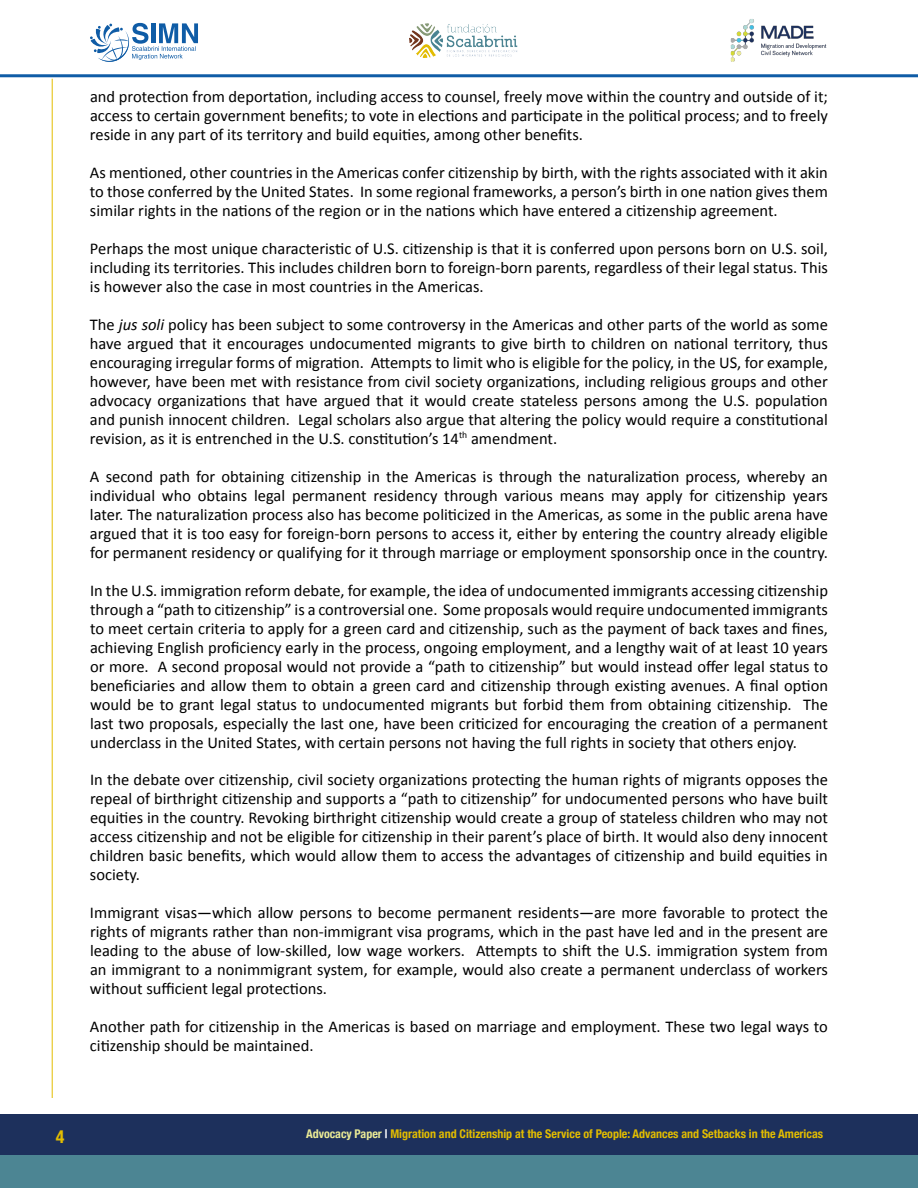
<style>
.page{position:relative;width:918px;height:1188px;background:#fff}
.page>*{position:absolute;margin:0;border:0;box-sizing:border-box;transform-origin:0 0}
.t1{font:700 condensed 18px "Helvetica Neue";color:#e3bd00}
.t2{font:16.5px/18.9px "Calibri";color:#000;text-align:justify}
.t3{font:700 condensed 12px "Helvetica Neue";color:#e3bd00}
.s1{font-style:italic}
.s2{color:#ebeb96}
.s3{color:#fff}
</style>
<div class="page">
<div style="left:0;top:1114px;width:917px;height:42px;background:#1d305c"></div>
<hr style="left:52px;top:79px;width:1px;height:1019px;background:#e3bd00">
<div style="left:0;top:1156px;width:917px;height:32px;background:#4c8593"></div>
<svg style="left:90px;top:23px;width:108px;height:39px"></svg>
<img style="left:730px;top:19px;width:97px;height:43px">
<img style="left:410px;top:23px;width:108px;height:35px">
<hr style="left:0;top:74px;width:918px;height:3px;background:#0f5ca6">
<p class="t2" style="left:90px;top:88px;width:740px">and protection from deportation, including access to counsel, freely move within the country and outside of it; access to certain government benefits; to vote in elections and participate in the political process; and to freely reside in any part of its territory and build equities, among other benefits.</p>
<p class="t2" style="left:90px;top:163px;width:740px">As mentioned, other countries in the Americas confer citizenship by birth, with the rights associated with it akin to those conferred by the United States. In some regional frameworks, a person’s birth in one nation gives them similar rights in the nations of the region or in the nations which have entered a citizenship agreement.</p>
<p class="t2" style="left:90px;top:239px;width:739px">Perhaps the most unique characteristic of U.S. citizenship is that it is conferred upon persons born on U.S. soil, including its territories. This includes children born to foreign-born parents, regardless of their legal status. This is however also the case in most countries in the Americas.</p>
<p class="t2" style="left:90px;top:315px;width:740px">The <span class="s1">jus soli</span> policy has been subject to some controversy in the Americas and other parts of the world as some have argued that it encourages undocumented migrants to give birth to children on national territory, thus encouraging irregular forms of migration. Attempts to limit who is eligible for the policy, in the US, for example, however, have been met with resistance from civil society organizations, including religious groups and other advocacy organizations that have argued that it would create stateless persons among the U.S. population and punish innocent children. Legal scholars also argue that altering the policy would require a constitutional revision, as it is entrenched in the U.S. constitution’s 14<sup>th</sup> amendment.</p>
<p class="t2" style="left:90px;top:467px;width:740px">A second path for obtaining citizenship in the Americas is through the naturalization process, whereby an individual who obtains legal permanent residency through various means may apply for citizenship years later. The naturalization process also has become politicized in the Americas, as some in the public arena have argued that it is too easy for foreign-born persons to access it, either by entering the country already eligible for permanent residency or qualifying for it through marriage or employment sponsorship once in the country.</p>
<p class="t2" style="left:90px;top:581px;width:740px">In the U.S. immigration reform debate, for example, the idea of undocumented immigrants accessing citizenship through a “path to citizenship” is a controversial one. Some proposals would require undocumented immigrants to meet certain criteria to apply for a green card and citizenship, such as the payment of back taxes and fines, achieving English proficiency early in the process, ongoing employment, and a lengthy wait of at least 10 years or more. A second proposal would not provide a “path to citizenship” but would instead offer legal status to beneficiaries and allow them to obtain a green card and citizenship through existing avenues. A final option would be to grant legal status to undocumented migrants but forbid them from obtaining citizenship. The last two proposals, especially the last one, have been criticized for encouraging the creation of a permanent underclass in the United States, with certain persons not having the full rights in society that others enjoy.</p>
<p class="t2" style="left:90px;top:771px;width:740px">In the debate over citizenship, civil society organizations protecting the human rights of migrants opposes the repeal of birthright citizenship and supports a “path to citizenship” for undocumented persons who have built equities in the country. Revoking birthright citizenship would create a group of stateless children who may not access citizenship and not be eligible for citizenship in their parent’s place of birth. It would also deny innocent children basic benefits, which would allow them to access the advantages of citizenship and build equities in society.</p>
<p class="t2" style="left:90px;top:903px;width:740px">Immigrant visas—which allow persons to become permanent residents—are more favorable to protect the rights of migrants rather than non-immigrant visa programs, which in the past have led and in the present are leading to the abuse of low-skilled, low wage workers. Attempts to shift the U.S. immigration system from an immigrant to a nonimmigrant system, for example, would also create a permanent underclass of workers without sufficient legal protections.</p>
<p class="t2" style="left:90px;top:1017px;width:739px">Another path for citizenship in the Americas is based on marriage and employment. These two legal ways to citizenship should be maintained.</p>
<p class="t1" style="left:56px;top:1122px;width:10px">4</p>
<p class="t3" style="left:306px;top:1124px;width:519px"><span class="s2">Advocacy Paper</span> <span class="s3">|</span> Migration and Citizenship at the Service of People: Advances and Setbacks in the Americas</p>
</div>
